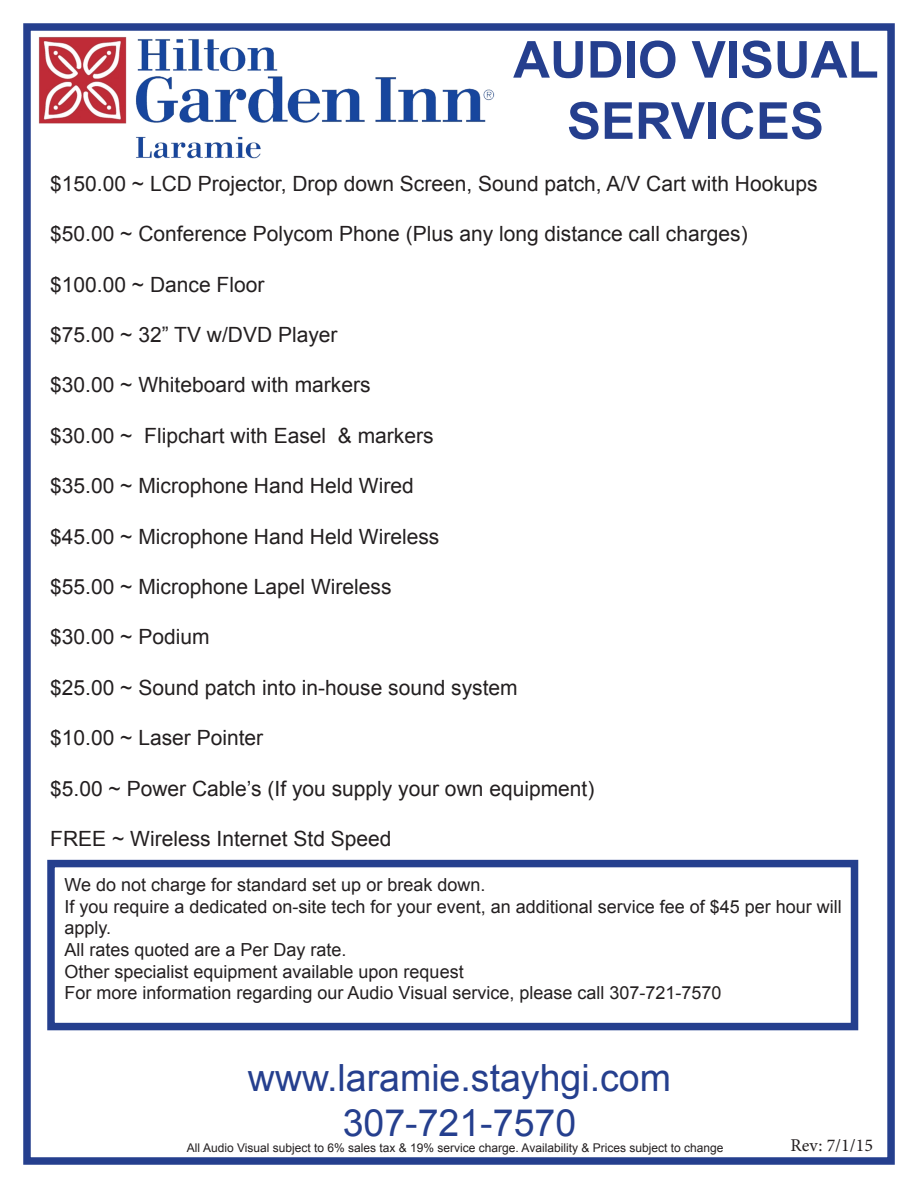
<style>
.page{position:relative;width:918px;height:1188px;background:#fff}
.page>*{position:absolute;margin:0;border:0;box-sizing:border-box;transform-origin:0 0}
.t1{font:700 51px "Arial";color:#253f8e}
.t2{font:37.5px "Arial";color:#253f8e}
.t3{font:21px "Arial";color:#231f20}
.t4{font:18px/21.6px "Arial";color:#231f20}
.t5{font:18px "Minion Pro";color:#231f20}
.t6{font:12px "Arial";color:#231f20}
</style>
<div class="page">
<img style="left:38px;top:37px;width:457px;height:122px">
<div style="left:23px;top:23px;width:872px;height:1142px;border:8px solid #253f8e"></div>
<div style="left:47px;top:860px;width:811px;height:170px;border:8px solid #253f8e"></div>
<p class="t1" style="left:513px;top:26px;width:367px">AUDIO VISUAL</p>
<p class="t1" style="left:567px;top:87px;width:258px">SERVICES</p>
<p class="t3" style="left:50px;top:170px;width:769px">$150.00 ~ LCD Projector, Drop down Screen, Sound patch, A/V Cart with Hookups</p>
<p class="t3" style="left:50px;top:220px;width:699px">$50.00 ~ Conference Polycom Phone (Plus any long distance call charges)</p>
<p class="t3" style="left:50px;top:270px;width:216px">$100.00 ~ Dance Floor</p>
<p class="t3" style="left:50px;top:321px;width:289px">$75.00 ~ 32” TV w/DVD Player</p>
<p class="t3" style="left:50px;top:371px;width:322px">$30.00 ~ Whiteboard with markers</p>
<p class="t3" style="left:50px;top:422px;width:385px">$30.00 ~ Flipchart with Easel &amp; markers</p>
<p class="t3" style="left:50px;top:472px;width:365px">$35.00 ~ Microphone Hand Held Wired</p>
<p class="t3" style="left:50px;top:522px;width:391px">$45.00 ~ Microphone Hand Held Wireless</p>
<p class="t3" style="left:50px;top:573px;width:343px">$55.00 ~ Microphone Lapel Wireless</p>
<p class="t3" style="left:50px;top:623px;width:161px">$30.00 ~ Podium</p>
<p class="t3" style="left:50px;top:674px;width:469px">$25.00 ~ Sound patch into in-house sound system</p>
<p class="t3" style="left:50px;top:724px;width:215px">$10.00 ~ Laser Pointer</p>
<p class="t3" style="left:50px;top:774px;width:546px">$5.00 ~ Power Cable’s (If you supply your own equipment)</p>
<p class="t3" style="left:50px;top:825px;width:343px">FREE ~ Wireless Internet Std Speed</p>
<p class="t4" style="left:64px;top:874px;width:422px">We do not charge for standard set up or break down.</p>
<p class="t4" style="left:64px;top:896px;width:779px">If you require a dedicated on-site tech for your event, an additional service fee of $45 per hour will apply.</p>
<p class="t4" style="left:64px;top:939px;width:284px">All rates quoted are a Per Day rate.</p>
<p class="t4" style="left:64px;top:961px;width:401px">Other specialist equipment available upon request</p>
<p class="t4" style="left:64px;top:982px;width:658px">For more information regarding our Audio Visual service, please call 307-721-7570</p>
<p class="t2" style="left:248px;top:1053px;width:425px">www.laramie.stayhgi.com</p>
<p class="t2" style="left:343px;top:1098px;width:235px">307-721-7570</p>
<p class="t6" style="left:187px;top:1140px;width:538px">All Audio Visual subject to 6% sales tax &amp; 19% service charge. Availability &amp; Prices subject to change</p>
<p class="t5" style="left:791px;top:1133px;width:84px">Rev: 7/1/15</p>
</div>
